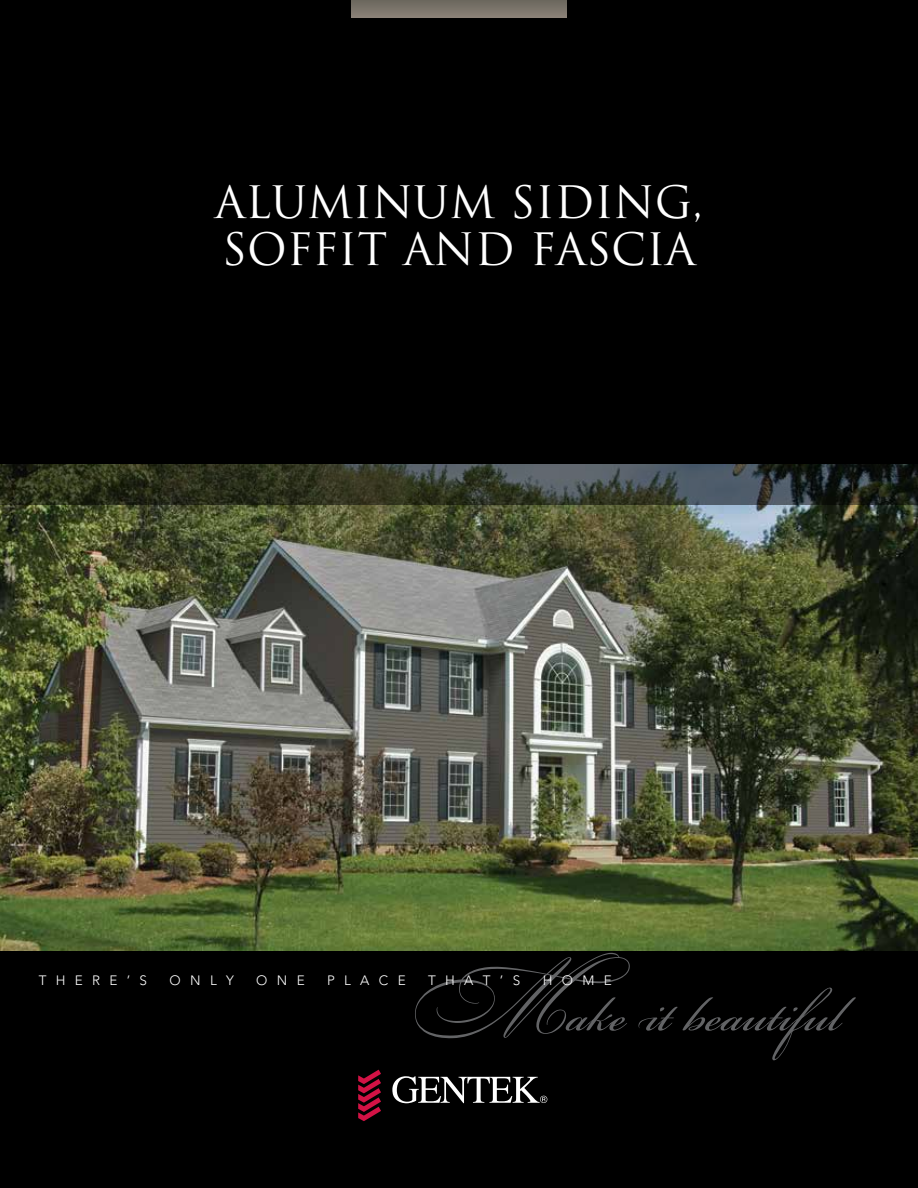
<style>
.page{position:relative;width:918px;height:1188px;background:#000}
.page>*{position:absolute;margin:0;border:0;box-sizing:border-box;transform-origin:0 0}
.t1{font:74.7px "Bickham Script Pro 3";color:#636466}
.t2{font:43.5px/46.5px "Trajan Pro";color:#fff}
.t3{font:300 13.5px "Avenir LT Pro";letter-spacing:.69em;color:#fff}
.s1{font-family:"Bickham Script MM Sw Caps"}
</style>
<div class="page">
<img style="left:0;top:505px;width:918px;height:446px">
<div style="left:352px;top:0;width:214px;height:18px;background:linear-gradient(to right,#7c756c,#7c756b)"></div>
<svg style="left:0;top:464px;width:918px;height:41px;background:#343a2f"></svg>
<svg style="left:358px;top:1070px;width:23px;height:51px"></svg>
<svg style="left:392px;top:1076px;width:155px;height:27px"></svg>
<p class="t2" style="left:215px;top:179px;width:490px">ALUMINUM SIDING,<br>SOFFIT AND FASCIA</p>
<h1 class="t1" style="left:406px;top:961px;width:449px"><span class="s1">M</span>ake it beautiful</h1>
<p class="t3" style="left:39px;top:972px;width:110px">THERE’S</p>
<p class="t3" style="left:170px;top:972px;width:66px">ONLY</p>
<p class="t3" style="left:256px;top:972px;width:50px">ONE</p>
<p class="t3" style="left:327px;top:972px;width:80px">PLACE</p>
<p class="t3" style="left:428px;top:972px;width:94px">THAT’S</p>
<p class="t3" style="left:543px;top:972px;width:70px">HOME</p>
</div>
